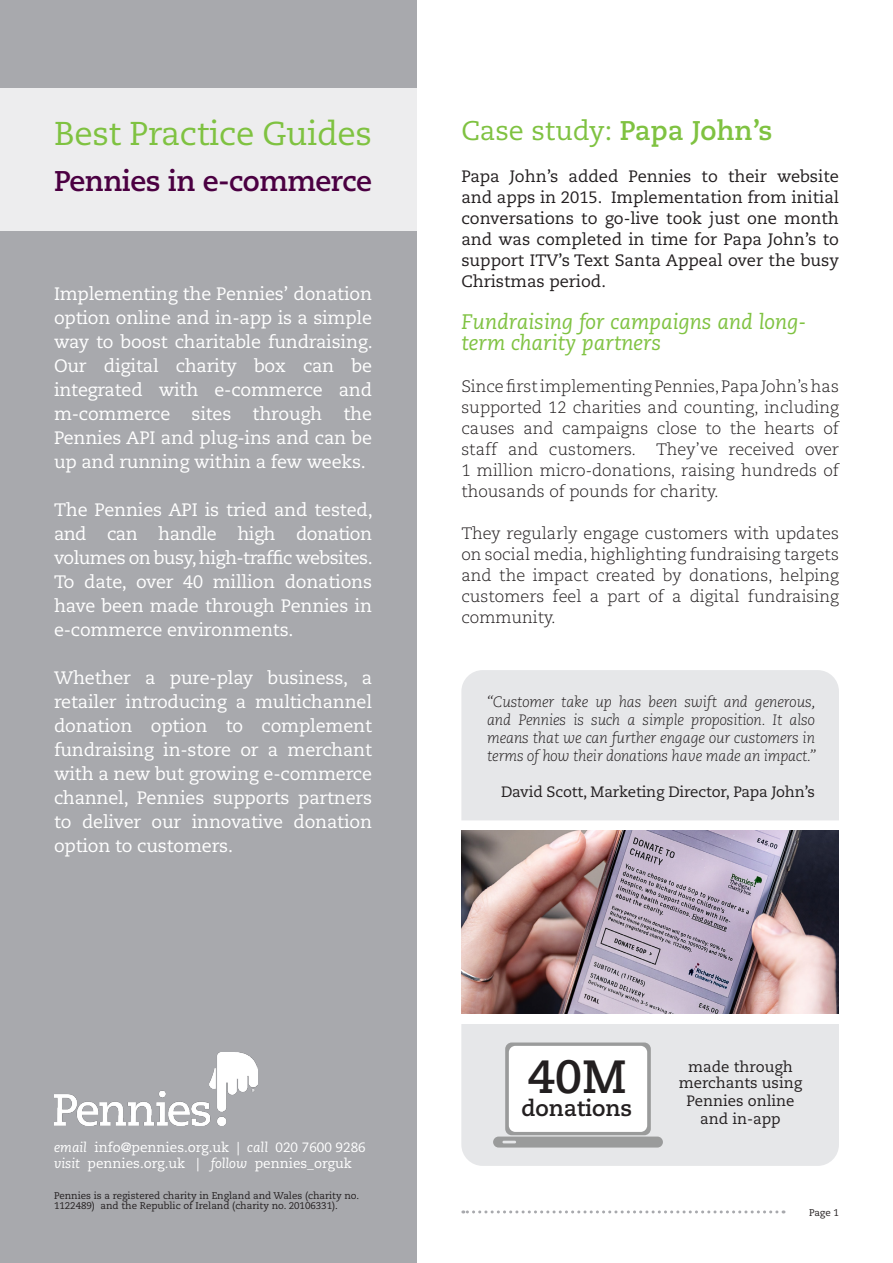
<style>
.page{position:relative;width:893px;height:1263px;background:#fff}
.page>*{position:absolute;margin:0;border:0;box-sizing:border-box;transform-origin:0 0}
.t1{font:700 46.5px "Caecilia LT Std";color:#231f20}
.t2{font:33px "Caecilia LT Std";letter-spacing:-.01em;color:#7fc241}
.t3{font:700 28.5px "Caecilia LT Std";letter-spacing:-.015em;color:#4b0042}
.t4{font:27px "Caecilia LT Std";color:#7fc241}
.t5{font:700 22.5px "Caecilia LT Std";color:#231f20}
.t6{font:italic 21px/21px "Caecilia LT Std";color:#7fc241}
.t7{font:18px/24px "Caecilia LT Std";letter-spacing:-.01em;color:#fff;text-align:justify}
.t8{font:300 16.5px/21px "Caecilia LT Std";color:#231f20;text-align:justify}
.t9{font:16.5px/21px "Caecilia LT Std";color:#231f20;text-align:justify}
.t10{font:italic 300 15px/18px "Caecilia LT Std";letter-spacing:-.01em;color:#231f20;text-align:justify}
.t11{font:15px/16.5px "Caecilia LT Std";letter-spacing:-.005em;color:#231f20;text-align:center}
.t12{font:13.5px/16.2px "Caecilia LT Std";color:#fff}
.t13{font:9.75px/10.5px "Caecilia LT Std";color:#231f20}
.s1{font-style:italic}
.s2{font-weight:700}
</style>
<div class="page">
<div style="left:0;top:0;width:417px;height:1263px;background:#a8a9ad"></div>
<svg style="left:463px;top:1210px;width:314px;height:3px"></svg>
<img style="left:54px;top:1052px;width:204px;height:73px">
<div style="left:0;top:88px;width:417px;height:143px;background:#ededee"></div>
<img style="left:461px;top:830px;width:378px;height:183px">
<div style="left:461px;top:1024px;width:378px;height:142px;background:#e6e7e9"></div>
<svg style="left:493px;top:1042px;width:170px;height:105px"></svg>
<div style="left:461px;top:670px;width:378px;height:150px;background:#e6e7e9"></div>
<p class="t2" style="left:54px;top:114px;width:320px">Best Practice Guides</p>
<p class="t3" style="left:54px;top:164px;width:320px">Pennies in e-commerce</p>
<p class="t7" style="left:54px;top:282px;width:320px">Implementing the Pennies’ donation option online and in-app is a simple way to boost charitable fundraising.<br>Our digital charity box can be integrated with e-commerce and m-commerce sites through the Pennies API and plug-ins and can be up and running within a few weeks.</p>
<p class="t7" style="left:54px;top:498px;width:320px">The Pennies API is tried and tested, and can handle high donation volumes on busy, high-traffic websites.<br>To date, over 40 million donations have been made through Pennies in e-commerce environments.</p>
<p class="t7" style="left:54px;top:666px;width:320px">Whether a pure-play business, a retailer introducing a multichannel donation option to complement fundraising in-store or a merchant with a new but growing e-commerce channel, Pennies supports partners to deliver our innovative donation option to customers.</p>
<p class="t12" style="left:54px;top:1140px;width:313px"><span class="s1">email</span> info@pennies.org.uk | <span class="s1">call</span> 020 7600 9286 <span class="s1">visit</span> pennies.org.uk | <span class="s1">follow</span> pennies_orguk</p>
<p class="t13" style="left:54px;top:1190px;width:307px">Pennies is a registered charity in England and Wales (charity no.<br>1122489) and the Republic of Ireland (charity no. 20106331).</p>
<p class="t4" style="left:461px;top:115px;width:313px">Case study: <span class="s2">Papa John’s</span></p>
<p class="t9" style="left:461px;top:166px;width:379px">Papa John’s added Pennies to their website and apps in 2015. Implementation from initial conversations to go-live took just one month and was completed in time for Papa John’s to support ITV’s Text Santa Appeal over the busy Christmas period.</p>
<p class="t6" style="left:461px;top:312px;width:346px">Fundraising for campaigns and long&shy;term charity partners</p>
<p class="t8" style="left:461px;top:376px;width:379px">Since first implementing Pennies, Papa John’s has supported 12 charities and counting, including causes and campaigns close to the hearts of staff and customers. They’ve received over 1 million micro-donations, raising hundreds of thousands of pounds for charity.</p>
<p class="t8" style="left:461px;top:523px;width:379px">They regularly engage customers with updates on social media, highlighting fundraising targets and the impact created by donations, helping customers feel a part of a digital fundraising community.</p>
<p class="t10" style="left:487px;top:693px;width:330px">“Customer take up has been swift and generous, and Pennies is such a simple proposition. It also means that we can further engage our customers in terms of how their donations have made an impact.”</p>
<p class="t11" style="left:501px;top:783px;width:315px">David Scott, Marketing Director, Papa John’s</p>
<p class="t1" style="left:527px;top:1050px;width:100px">40M</p>
<p class="t5" style="left:521px;top:1095px;width:112px">donations</p>
<p class="t11" style="left:679px;top:1059px;width:125px">made through merchants using</p>
<p class="t11" style="left:686px;top:1092px;width:109px;line-height:18px">Pennies online and in-app</p>
<p class="t13" style="left:809px;top:1208px;width:31px">Page 1</p>
</div>
